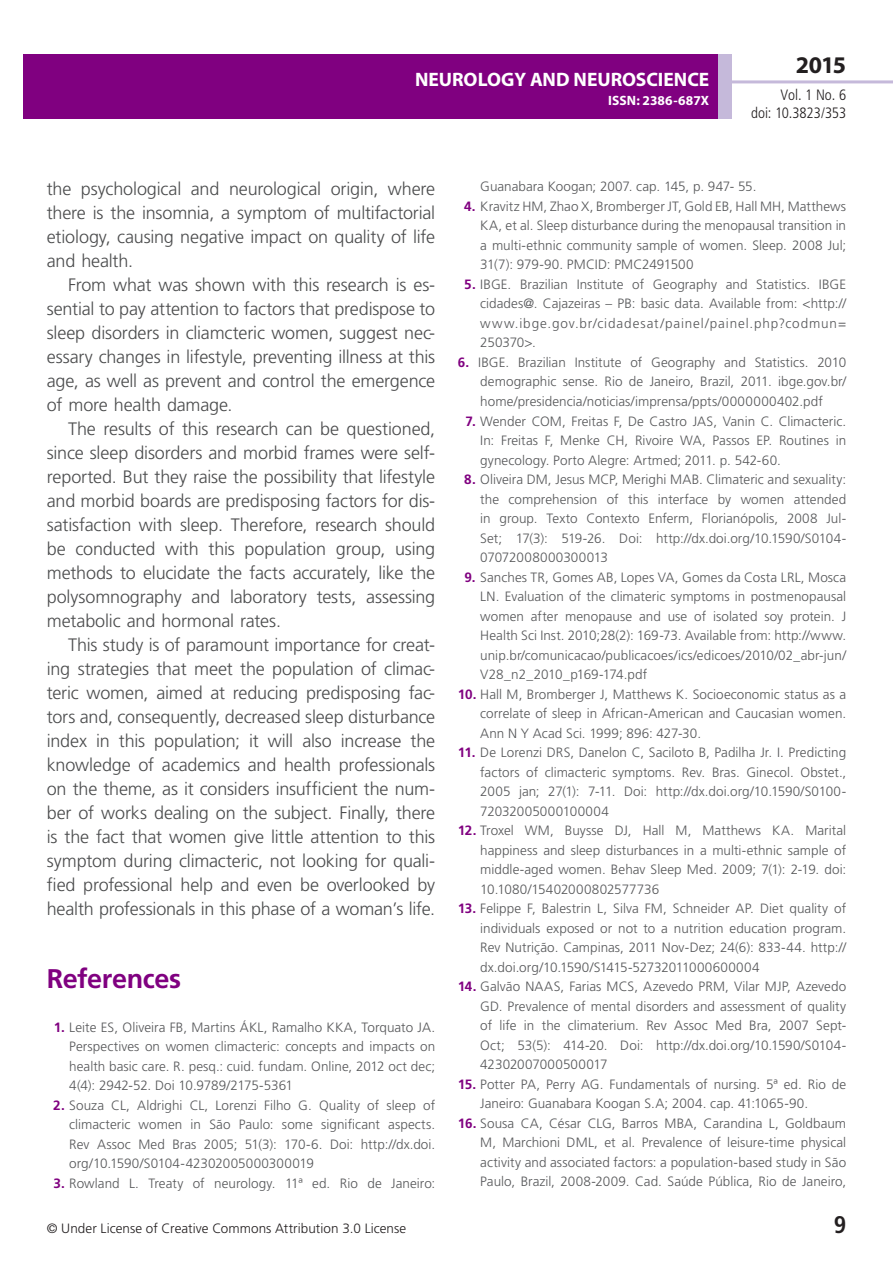
<style>
.page{position:relative;width:893px;height:1263px;background:#fff}
.page>*{position:absolute;margin:0;border:0;box-sizing:border-box;transform-origin:0 0}
._02-Subtit{font:700 27px "Frutiger LT Std";letter-spacing:-.015em;color:#800080}
.t1{font:700 24px "Myriad Pro";color:#231f20}
.t2{font:700 condensed 24px "Frutiger LT Std";color:#231f20}
.t3{font:700 19.5px "Myriad Pro";letter-spacing:-.005em;color:#fff}
._01-txt_80{font:300 18px/24px "Frutiger LT Std";letter-spacing:-.01em;color:#4b4c4d;text-align:justify}
.t4{font:300 condensed 15px/18px "Frutiger LT Std";color:#231f20;text-align:right}
._07-Referencias{font:300 13.5px/19.5px "Frutiger LT Std";letter-spacing:.005em;color:#57585a;text-align:justify}
.t5{font:300 13.5px "Frutiger LT Std";letter-spacing:.005em;color:#231f20}
.t6{font:700 13.5px "Myriad Pro";letter-spacing:.005em;color:#fff}
.s1{font-weight:700;color:#800080}
</style>
<div class="page">
<div style="left:23px;top:54px;width:762px;height:65px;background:#800080"></div>
<div style="left:732px;top:36px;width:161px;height:94px;background:#fff"></div>
<div style="left:718px;top:54px;width:14px;height:65px;background:#c5b9da"></div>
<hr style="left:730px;top:80px;width:163px;height:3px;background:#c5b9da">
<h3 class="t3" style="left:415px;top:66px;width:296px">NEUROLOGY AND NEUROSCIENCE</h3>
<p class="t6" style="left:608px;top:92px;width:102px">ISSN: 2386-687X</p>
<h2 class="t1" style="left:796px;top:49px;width:52px">2015</h2>
<p class="t4" style="left:751px;top:86px;width:97px">Vol. 1 No. 6<br>doi: 10.3823/353</p>
<p class="_01-txt_80" style="left:47px;top:177px;width:390px">the psychological and neurological origin, where there is the insomnia, a symptom of multifactorial etiology, causing negative impact on quality of life and health.</p>
<p class="_01-txt_80" style="left:47px;top:273px;width:390px;text-indent:21px">From what was shown with this research is es&shy;sential to pay attention to factors that predispose to sleep disorders in cliamcteric women, suggest nec&shy;essary changes in lifestyle, preventing illness at this age, as well as prevent and control the emergence of more health damage.</p>
<p class="_01-txt_80" style="left:47px;top:417px;width:390px;text-indent:21px">The results of this research can be questioned, since sleep disorders and morbid frames were self&shy;reported. But they raise the possibility that lifestyle and morbid boards are predisposing factors for dis&shy;satisfaction with sleep. Therefore, research should be conducted with this population group, using methods to elucidate the facts accurately, like the polysomnography and laboratory tests, assessing metabolic and hormonal rates.</p>
<p class="_01-txt_80" style="left:47px;top:633px;width:390px;text-indent:21px">This study is of paramount importance for creat&shy;ing strategies that meet the population of climac&shy;teric women, aimed at reducing predisposing fac&shy;tors and, consequently, decreased sleep disturbance index in this population; it will also increase the knowledge of academics and health professionals on the theme, as it considers insufficient the num&shy;ber of works dealing on the subject. Finally, there is the fact that women give little attention to this symptom during climacteric, not looking for quali&shy;fied professional help and even be overlooked by health professionals in this phase of a woman’s life.</p>
<p class="_02-Subtit" style="left:47px;top:963px;width:136px">References</p>
<p class="_07-Referencias" style="left:69px;top:1018px;width:367px;text-indent:-16px"><span class="s1">1.</span> Leite ES, Oliveira FB, Martins ÁKL, Ramalho KKA, Torquato JA.<br>Perspectives on women climacteric: concepts and impacts on health basic care. R. pesq.: cuid. fundam. Online, 2012 oct dec; 4(4): 2942-52. Doi 10.9789/2175-5361</p>
<p class="_07-Referencias" style="left:69px;top:1096px;width:367px;text-indent:-16px"><span class="s1">2.</span> Souza CL, Aldrighi CL, Lorenzi Filho G. Quality of sleep of climacteric women in São Paulo: some significant aspects.<br>Rev Assoc Med Bras 2005; 51(3): 170-6. Doi: http://dx.doi. org/10.1590/S0104-42302005000300019</p>
<p class="_07-Referencias" style="left:53px;top:1174px;width:383px"><span class="s1">3.</span> Rowland L. Treaty of neurology. 11ª ed. Rio de Janeiro:</p>
<p class="_07-Referencias" style="left:480px;top:177px;width:278px">Guanabara Koogan; 2007. cap. 145, p. 947- 55.</p>
<p class="_07-Referencias" style="left:480px;top:197px;width:367px;text-indent:-16px"><span class="s1">4.</span> Kravitz HM, Zhao X, Bromberger JT, Gold EB, Hall MH, Matthews KA, et al. Sleep disturbance during the menopausal transition in a multi-ethnic community sample of women. Sleep. 2008 Jul; 31(7): 979-90. PMCID: PMC2491500</p>
<p class="_07-Referencias" style="left:480px;top:275px;width:367px;text-indent:-16px"><span class="s1">5.</span> IBGE. Brazilian Institute of Geography and Statistics. IBGE cidades@. Cajazeiras – PB: basic data. Available from: &lt;http:// www.ibge.gov.br/cidadesat/painel/painel.php?codmun= 250370&gt;.</p>
<p class="_07-Referencias" style="left:480px;top:353px;width:367px;text-indent:-22px"><span class="s1">6.</span> IBGE. Brazilian Institute of Geography and Statistics. 2010 demographic sense. Rio de Janeiro, Brazil, 2011. ibge.gov.br/ home/presidencia/noticias/imprensa/ppts/0000000402.pdf</p>
<p class="_07-Referencias" style="left:480px;top:411px;width:367px;text-indent:-15px"><span class="s1">7.</span> Wender COM, Freitas F, De Castro JAS, Vanin C. Climacteric.<br>In: Freitas F, Menke CH, Rivoire WA, Passos EP. Routines in gynecology. Porto Alegre: Artmed; 2011. p. 542-60.</p>
<p class="_07-Referencias" style="left:480px;top:470px;width:367px;text-indent:-16px"><span class="s1">8.</span> Oliveira DM, Jesus MCP, Merighi MAB. Climateric and sexuality: the comprehension of this interface by women attended in group. Texto Contexto Enferm, Florianópolis, 2008 Jul-Set; 17(3): 519-26. Doi: http://dx.doi.org/10.1590/S0104- 07072008000300013</p>
<p class="_07-Referencias" style="left:480px;top:567px;width:367px;text-indent:-16px"><span class="s1">9.</span> Sanches TR, Gomes AB, Lopes VA, Gomes da Costa LRL, Mosca LN. Evaluation of the climateric symptoms in postmenopausal women after menopause and use of isolated soy protein. J Health Sci Inst. 2010;28(2): 169-73. Available from: http://www. unip.br/comunicacao/publicacoes/ics/edicoes/2010/02_abr-jun/ V28_n2_2010_p169-174.pdf</p>
<p class="_07-Referencias" style="left:480px;top:684px;width:367px;text-indent:-22px"><span class="s1">10.</span> Hall M, Bromberger J, Matthews K. Socioeconomic status as a correlate of sleep in African-American and Caucasian women.<br>Ann N Y Acad Sci. 1999; 896: 427-30.</p>
<p class="_07-Referencias" style="left:480px;top:743px;width:367px;text-indent:-22px"><span class="s1">11.</span> De Lorenzi DRS, Danelon C, Saciloto B, Padilha Jr. I. Predicting factors of climacteric symptoms. Rev. Bras. Ginecol. Obstet., 2005 jan; 27(1): 7-11. Doi: http://dx.doi.org/10.1590/S0100- 72032005000100004</p>
<p class="_07-Referencias" style="left:480px;top:821px;width:367px;text-indent:-22px"><span class="s1">12.</span> Troxel WM, Buysse DJ, Hall M, Matthews KA. Marital happiness and sleep disturbances in a multi-ethnic sample of middle-aged women. Behav Sleep Med. 2009; 7(1): 2-19. doi:<br>10.1080/15402000802577736</p>
<p class="_07-Referencias" style="left:480px;top:899px;width:367px;text-indent:-22px"><span class="s1">13.</span> Felippe F, Balestrin L, Silva FM, Schneider AP. Diet quality of individuals exposed or not to a nutrition education program.<br>Rev Nutrição. Campinas, 2011 Nov-Dez; 24(6): 833-44. http:// dx.doi.org/10.1590/S1415-52732011000600004</p>
<p class="_07-Referencias" style="left:480px;top:977px;width:367px;text-indent:-22px"><span class="s1">14.</span> Galvão NAAS, Farias MCS, Azevedo PRM, Vilar MJP, Azevedo GD. Prevalence of mental disorders and assessment of quality of life in the climaterium. Rev Assoc Med Bra, 2007 Sept-Oct; 53(5): 414-20. Doi: http://dx.doi.org/10.1590/S0104- 42302007000500017</p>
<p class="_07-Referencias" style="left:480px;top:1074px;width:367px;text-indent:-22px"><span class="s1">15.</span> Potter PA, Perry AG. Fundamentals of nursing. 5ª ed. Rio de<br>Janeiro: Guanabara Koogan S.A; 2004. cap. 41:1065-90.</p>
<p class="_07-Referencias" style="left:480px;top:1113px;width:367px;text-indent:-22px"><span class="s1">16.</span> Sousa CA, César CLG, Barros MBA, Carandina L, Goldbaum M, Marchioni DML, et al. Prevalence of leisure-time physical activity and associated factors: a population-based study in São Paulo, Brazil, 2008-2009. Cad. Saúde Pública, Rio de Janeiro,</p>
<p class="t5" style="left:47px;top:1220px;width:361px">© Under License of Creative Commons Attribution 3.0 License</p>
<h2 class="t2" style="left:834px;top:1210px;width:14px">9</h2>
</div>
